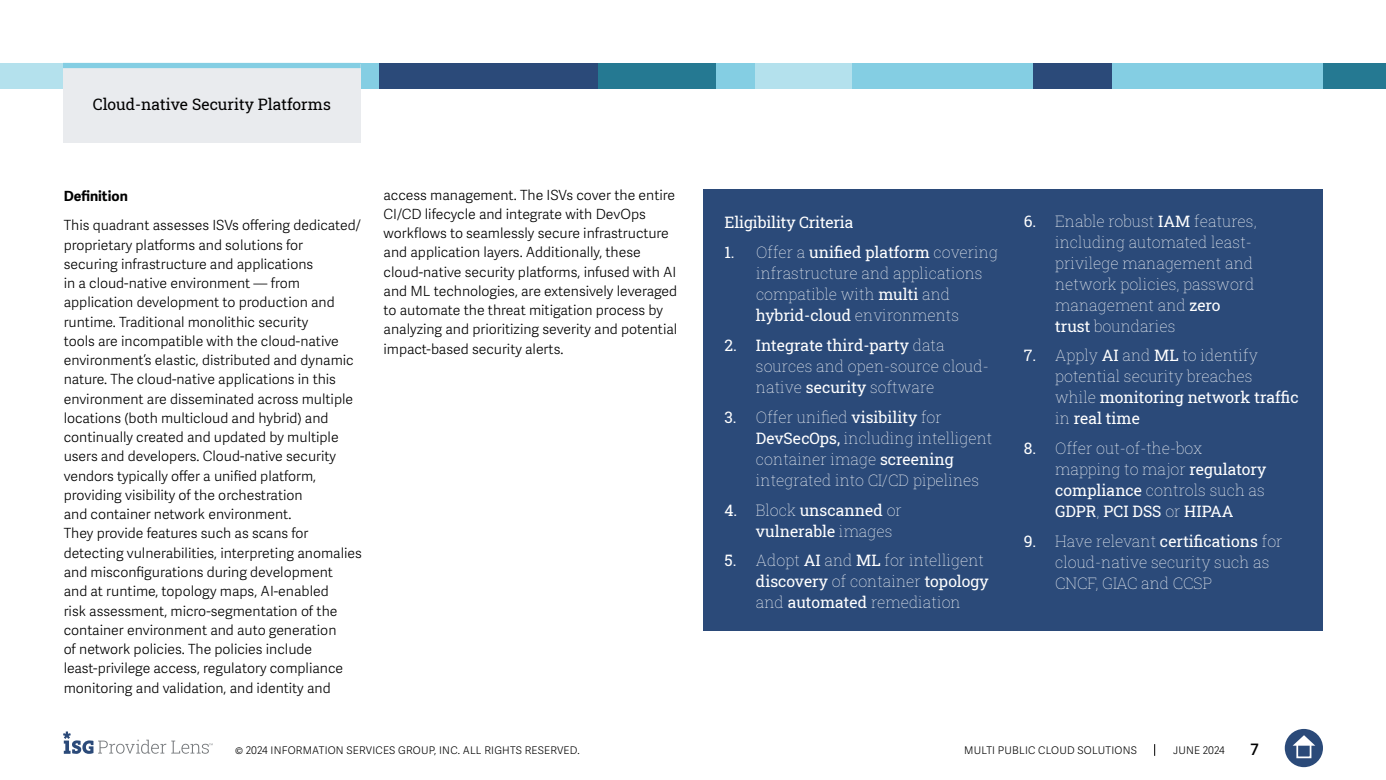
<style>
.page{position:relative;width:1386px;height:780px;background:#fff}
.page>*{position:absolute;margin:0;border:0;box-sizing:border-box;transform-origin:0 0}
.t1{font:15.75px/21px "Roboto Slab ISG P Thin";color:#fff}
.t2{font:15.75px/21px "Roboto Slab ISG P Regular";color:#fff}
.t3{font:15.75px "Roboto Slab ISG P Regular";color:#000}
.t4{font:600 15.75px "Adelle Sans";color:#000}
.t5{font:300 14px/19.2px "Adelle Sans";color:#000101}
.t6{font:700 14px "Adelle Sans";color:#000}
.t7{font:300 10.5px "Adelle Sans";letter-spacing:.02em;color:#000}
.s1{font-family:"Roboto Slab ISG P Thin"}
.s2{font-family:"Roboto Slab ISG P Regular"}
</style>
<div class="page">
<svg style="left:1154px;top:744px;width:1px;height:12px"></svg>
<svg style="left:63px;top:731px;width:150px;height:23px"></svg>
<div style="left:1285px;top:729px;width:38px;height:38px;background:#2b4a79;border-radius:50%"></div>
<svg style="left:1293px;top:735px;width:22px;height:10px"></svg>
<div style="left:1296px;top:743px;width:15px;height:15px;border:2px solid #fff"></div>
<div style="left:1047px;top:63px;width:276px;height:26px;background:#84cee3"></div>
<div style="left:0;top:63px;width:158px;height:26px;background:#b4e1ed"></div>
<div style="left:158px;top:63px;width:233px;height:26px;background:#84cee3"></div>
<div style="left:850px;top:63px;width:184px;height:26px;background:#84cee3"></div>
<div style="left:1323px;top:63px;width:63px;height:26px;background:#257992"></div>
<div style="left:1033px;top:63px;width:79px;height:26px;background:#2b4a79"></div>
<div style="left:754px;top:63px;width:98px;height:26px;background:#b4e1ed"></div>
<div style="left:598px;top:63px;width:157px;height:26px;background:#84cee3"></div>
<div style="left:598px;top:63px;width:118px;height:26px;background:#257992"></div>
<div style="left:379px;top:63px;width:219px;height:26px;background:#2b4a79"></div>
<div style="left:704px;top:189px;width:619px;height:441px;background:#2b4a79"></div>
<div style="left:63px;top:64px;width:298px;height:78px;background:#e9ebee"></div>
<div style="left:63px;top:63px;width:298px;height:5px;background:#84cee3"></div>
<p class="t3" style="left:93px;top:93px;width:240px">Cloud-native Security Platforms</p>
<p class="t6" style="left:64px;top:187px;width:66px">Definition</p>
<p class="t5" style="left:64px;top:216px;width:300px">This quadrant assesses ISVs offering dedicated/ proprietary platforms and solutions for<br>securing infrastructure and applications<br>in a cloud-native environment — from application development to production and runtime. Traditional monolithic security<br>tools are incompatible with the cloud-native environment’s elastic, distributed and dynamic nature. The cloud-native applications in this environment are disseminated across multiple locations (both multicloud and hybrid) and continually created and updated by multiple users and developers. Cloud-native security vendors typically offer a unified platform, providing visibility of the orchestration<br>and container network environment.<br>They provide features such as scans for detecting vulnerabilities, interpreting anomalies and misconfigurations during development<br>and at runtime, topology maps, AI-enabled<br>risk assessment, micro-segmentation of the container environment and auto generation<br>of network policies. The policies include least-privilege access, regulatory compliance monitoring and validation, and identity and</p>
<p class="t5" style="left:384px;top:185px;width:295px">access management. The ISVs cover the entire CI/CD lifecycle and integrate with DevOps workflows to seamlessly secure infrastructure and application layers. Additionally, these cloud-native security platforms, infused with AI and ML technologies, are extensively leveraged to automate the threat mitigation process by analyzing and prioritizing severity and potential impact-based security alerts.</p>
<p class="t2" style="left:724px;top:212px;width:130px">Eligibility Criteria</p>
<p class="t2" style="left:724px;top:241px;width:275px">1. <span class="s1">Offer a</span> unified platform <span class="s1">covering</span></p>
<p class="t1" style="left:756px;top:262px;width:228px">infrastructure and applications compatible with <span class="s2">multi</span> and</p>
<p class="t2" style="left:756px;top:304px;width:205px">hybrid-cloud <span class="s1">environments</span></p>
<p class="t2" style="left:724px;top:334px;width:222px">2. Integrate third-party <span class="s1">data</span></p>
<p class="t1" style="left:756px;top:355px;width:234px">sources and open-source cloud&shy;native <span class="s2">security</span> software</p>
<p class="t1" style="left:756px;top:406px;width:238px;text-indent:-32px"><span class="s2">3.</span> Offer unified <span class="s2">visibility</span> for<br><span class="s2">DevSecOps,</span> including intelligent container image <span class="s2">screening </span>integrated into CI/CD pipelines</p>
<p class="t2" style="left:756px;top:499px;width:147px;text-indent:-32px">4. <span class="s1">Block</span> unscanned <span class="s1">or </span>vulnerable <span class="s1">images</span></p>
<p class="t1" style="left:724px;top:549px;width:261px"><span class="s2">5.</span> Adopt <span class="s2">AI</span> and <span class="s2">ML</span> for intelligent</p>
<p class="t2" style="left:756px;top:570px;width:234px">discovery <span class="s1">of container</span> topology</p>
<p class="t1" style="left:756px;top:591px;width:206px">and <span class="s2">automated</span> remediation</p>
<p class="t1" style="left:1055px;top:210px;width:203px;text-indent:-32px"><span class="s2">6.</span> Enable robust <span class="s2">IAM</span> features, including automated least&shy;privilege management and network policies, password management and <span class="s2">zero trust</span> boundaries</p>
<p class="t1" style="left:1055px;top:345px;width:204px;text-indent:-31px"><span class="s2">7.</span> Apply <span class="s2">AI</span> and <span class="s2">ML</span> to identify potential security breaches</p>
<p class="t2" style="left:1055px;top:387px;width:245px"><span class="s1">while</span> monitoring network traffic <span class="s1">in</span> real time</p>
<p class="t1" style="left:1055px;top:437px;width:213px;text-indent:-32px"><span class="s2">8.</span> Offer out-of-the-box mapping to major <span class="s2">regulatory compliance</span> controls such as</p>
<p class="t2" style="left:1055px;top:500px;width:180px">GDPR<span class="s1">,</span> PCI DSS <span class="s1">or</span> HIPAA</p>
<p class="t2" style="left:1024px;top:530px;width:260px">9. <span class="s1">Have relevant</span> certifications <span class="s1">for</span></p>
<p class="t1" style="left:1055px;top:551px;width:216px">cloud-native security such as<br>CNCF, GIAC and CCSP</p>
<p class="t7" style="left:235px;top:744px;width:346px">© 2024 INFORMATION SERVICES GROUP, INC. ALL RIGHTS RESERVED.</p>
<p class="t7" style="left:964px;top:744px;width:174px">MULTI PUBLIC CLOUD SOLUTIONS</p>
<p class="t7" style="left:1173px;top:744px;width:53px">JUNE 2024</p>
<p class="t4" style="left:1251px;top:740px;width:10px">7</p>
</div>
